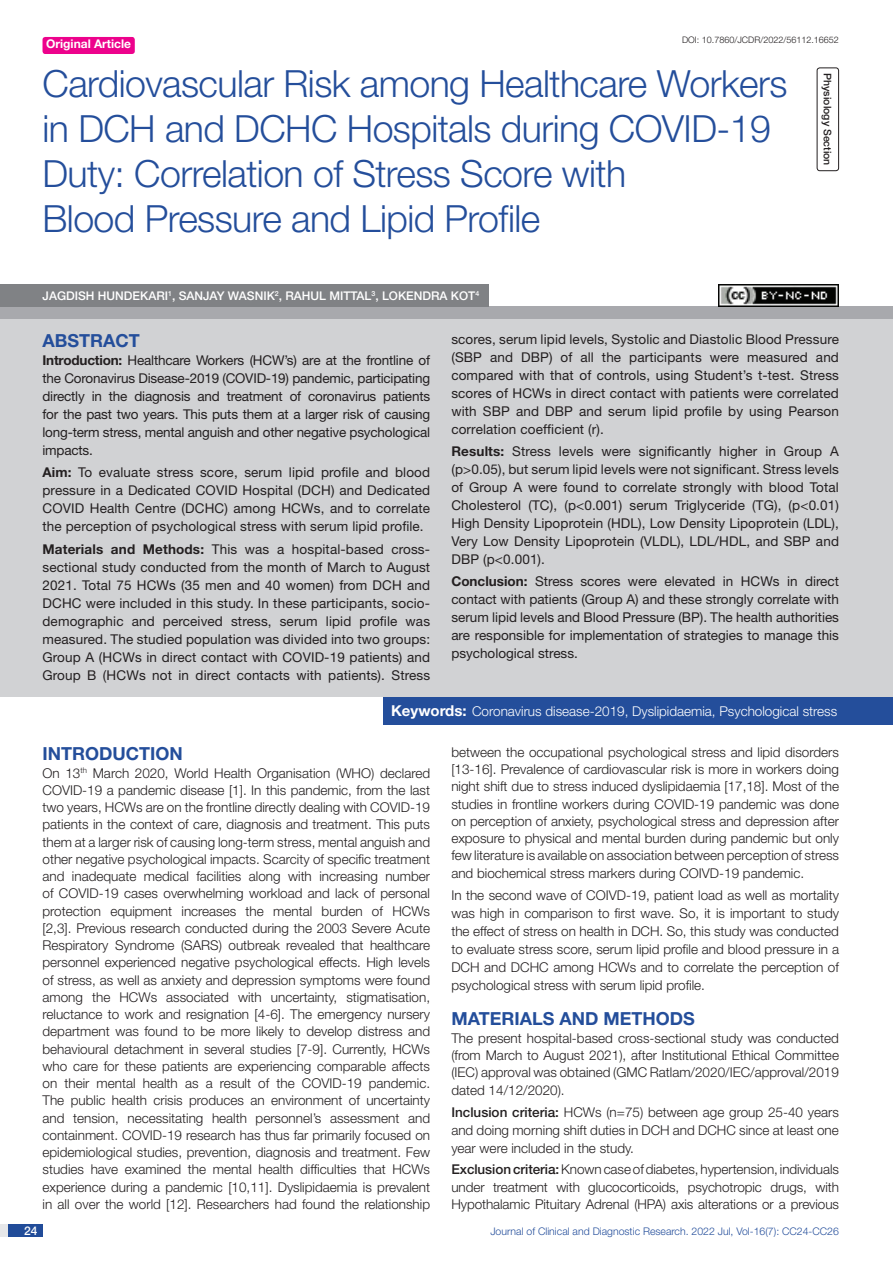
<style>
.page{position:relative;width:893px;height:1263px;background:#fff}
.page>*{position:absolute;margin:0;border:0;box-sizing:border-box;transform-origin:0 0}
.t1{font:300 37.5px/45px "Helvetica Neue";letter-spacing:-.015em;color:#244e9b}
.Heading{font:700 18px "Helvetica Neue";color:#244e9b}
.Abstract_head{font:700 18px "Helvetica Neue";color:#244e9b}
.Body_text{font:300 13.5px/17.2px "Helvetica Neue";color:#231f20;text-align:justify}
.Abstract_Text{font:13.5px/18px "Helvetica Neue";letter-spacing:.01em;color:#231f20;text-align:justify}
.Key_words{font:300 13.5px "Helvetica Neue";color:#fff}
.Author{font:500 12px "Helvetica Neue";color:#fff}
.t2{font:700 12px "Helvetica Neue";color:#fff}
.t3{font:300 10.5px "Helvetica Neue";color:#244e9b}
.section{font:500 10.5px "Helvetica Neue";color:#231f20}
.DOI{font:300 9px "Helvetica Neue";color:#231f20}
.s1{font-weight:700}
.s2{font-weight:700;font-size:15px}
.s3{font-weight:500}
</style>
<div class="page">
<div style="left:0;top:1224px;width:43px;height:13px;background:#e6e7e9"></div>
<div style="left:8px;top:1224px;width:35px;height:13px;background:#214c99"></div>
<div style="left:43px;top:37px;width:92px;height:17px;background:#ed028c;border-radius:3px"></div>
<div style="left:817px;top:67px;width:22px;height:104px;border:1px solid #231f20;border-radius:3px"></div>
<div style="left:0;top:307px;width:893px;height:12px;background:#a8a9ad"></div>
<div style="left:0;top:284px;width:489px;height:23px;background:#808285"></div>
<div style="left:0;top:319px;width:893px;height:378px;background:#d1d2d4"></div>
<div style="left:383px;top:697px;width:510px;height:27px;background:#244e9b"></div>
<img style="left:719px;top:284px;width:120px;height:23px">
<p class="t2" style="left:46px;top:37px;width:87px">Original Article</p>
<p class="DOI" style="left:682px;top:35px;width:158px">DOI: 10.7860/JCDR/2022/56112.16652</p>
<p class="t1" style="left:43px;top:60px;width:746px">Cardiovascular Risk among Healthcare Workers in DCH and DCHC Hospitals during COVID-19<br>Duty: Correlation of Stress Score with<br>Blood Pressure and Lipid Profile</p>
<p class="Author" style="left:43px;top:289px;width:438px">Jagdish Hundekari <sup>1</sup>, Sanjay Wasnik<sup>2</sup>, Rahul Mittal<sup>3</sup>, Lokendra Kot<sup>4</sup></p>
<p class="section" style="left:834px;top:73px;width:94px;rotate:90deg">Physiology Section</p>
<p class="Abstract_head" style="left:43px;top:329px;width:86px">ABSTRACT</p>
<p class="Abstract_Text" style="left:43px;top:351px;width:389px"><span class="s1">Introduction:</span> Healthcare Workers (HCW’s) are at the frontline of the Coronavirus Disease-2019 (COVID-19) pandemic, participating directly in the diagnosis and treatment of coronavirus patients for the past two years. This puts them at a larger risk of causing long-term stress, mental anguish and other negative psychological impacts.</p>
<p class="Abstract_Text" style="left:43px;top:463px;width:389px"><span class="s1">Aim:</span> To evaluate stress score, serum lipid profile and blood pressure in a Dedicated COVID Hospital (DCH) and Dedicated COVID Health Centre (DCHC) among HCWs, and to correlate the perception of psychological stress with serum lipid profile.</p>
<p class="Abstract_Text" style="left:43px;top:539px;width:389px"><span class="s1">Materials and Methods:</span> This was a hospital-based cross&shy;sectional study conducted from the month of March to August 2021. Total 75 HCWs (35 men and 40 women) from DCH and DCHC were included in this study. In these participants, socio&shy;demographic and perceived stress, serum lipid profile was measured. The studied population was divided into two groups:<br>Group A (HCWs in direct contact with COVID-19 patients) and Group B (HCWs not in direct contacts with patients). Stress</p>
<p class="Abstract_Text" style="left:451px;top:330px;width:389px">scores, serum lipid levels, Systolic and Diastolic Blood Pressure (SBP and DBP) of all the participants were measured and compared with that of controls, using Student’s t‑test. Stress scores of HCWs in direct contact with patients were correlated with SBP and DBP and serum lipid profile by using Pearson correlation coefficient (r).</p>
<p class="Abstract_Text" style="left:451px;top:442px;width:389px"><span class="s1">Results:</span> Stress levels were significantly higher in Group A (p&gt;0.05), but serum lipid levels were not significant. Stress levels of Group A were found to correlate strongly with blood Total Cholesterol (TC), (p&lt;0.001) serum Triglyceride (TG), (p&lt;0.01)<br>High Density Lipoprotein (HDL), Low Density Lipoprotein (LDL), Very Low Density Lipoprotein (VLDL), LDL/HDL, and SBP and DBP (p&lt;0.001).</p>
<p class="Abstract_Text" style="left:451px;top:572px;width:389px"><span class="s1">Conclusion:</span> Stress scores were elevated in HCWs in direct contact with patients (Group A) and these strongly correlate with serum lipid levels and Blood Pressure (BP). The health authorities are responsible for implementation of strategies to manage this psychological stress.</p>
<p class="Key_words" style="left:391px;top:703px;width:448px"><span class="s2">Keywords:</span> Coronavirus disease-2019, Dyslipidaemia, Psychological stress</p>
<p class="Heading" style="left:43px;top:743px;width:142px">Introduction</p>
<p class="Body_text" style="left:43px;top:764px;width:389px">On 13<sup>th</sup> March 2020, World Health Organisation (WHO) declared COVID-19 a pandemic disease [1]. In this pandemic, from the last two years, HCWs are on the frontline directly dealing with COVID-19 patients in the context of care, diagnosis and treatment. This puts them at a larger risk of causing long-term stress, mental anguish and other negative psychological impacts. Scarcity of specific treatment and inadequate medical facilities along with increasing number of COVID-19 cases overwhelming workload and lack of personal protection equipment increases the mental burden of HCWs [2,3]. Previous research conducted during the 2003 Severe Acute Respiratory Syndrome (SARS) outbreak revealed that healthcare personnel experienced negative psychological effects. High levels of stress, as well as anxiety and depression symptoms were found among the HCWs associated with uncertainty, stigmatisation, reluctance to work and resignation [4-6]. The emergency nursery department was found to be more likely to develop distress and behavioural detachment in several studies [7-9]. Currently, HCWs who care for these patients are experiencing comparable affects on their mental health as a result of the COVID-19 pandemic.<br>The public health crisis produces an environment of uncertainty and tension, necessitating health personnel’s assessment and containment. COVID-19 research has thus far primarily focused on epidemiological studies, prevention, diagnosis and treatment. Few studies have examined the mental health difficulties that HCWs experience during a pandemic [10,11]. Dyslipidaemia is prevalent in all over the world [12]. Researchers had found the relationship</p>
<p class="Body_text" style="left:451px;top:743px;width:389px">between the occupational psychological stress and lipid disorders [13-16]. Prevalence of cardiovascular risk is more in workers doing night shift due to stress induced dyslipidaemia [17,18]. Most of the studies in frontline workers during COVID-19 pandemic was done on perception of anxiety, psychological stress and depression after exposure to physical and mental burden during pandemic but only few literature is available on association between perception of stress and biochemical stress markers during COIVD-19 pandemic.</p>
<p class="Body_text" style="left:451px;top:886px;width:389px;line-height:18px">In the second wave of COIVD-19, patient load as well as mortality was high in comparison to first wave. So, it is important to study the effect of stress on health in DCH. So, this study was conducted to evaluate stress score, serum lipid profile and blood pressure in a DCH and DCHC among HCWs and to correlate the perception of psychological stress with serum lipid profile.</p>
<p class="Heading" style="left:451px;top:1008px;width:245px">MATERIALS AND METHODS</p>
<p class="Body_text" style="left:451px;top:1029px;width:389px">The present hospital-based cross-sectional study was conducted (from March to August 2021), after Institutional Ethical Committee (IEC) approval was obtained (GMC Ratlam/2020/IEC/approval/2019 dated 14/12/2020).</p>
<p class="Body_text" style="left:451px;top:1103px;width:389px;line-height:18px"><span class="s3">Inclusion criteria:</span> HCWs (n=75) between age group 25-40 years and doing morning shift duties in DCH and DCHC since at least one year were included in the study.</p>
<p class="Body_text" style="left:451px;top:1160px;width:389px"><span class="s3">Exclusion criteria:</span> Known case of diabetes, hypertension, individuals under treatment with glucocorticoids, psychotropic drugs, with Hypothalamic Pituitary Adrenal (HPA) axis alterations or a previous</p>
<p class="Author" style="left:24px;top:1223px;width:15px">24</p>
<p class="t3" style="left:490px;top:1225px;width:350px">Journal of Clinical and Diagnostic Research. 2022 Jul, Vol-16(7): CC24-CC26</p>
</div>
